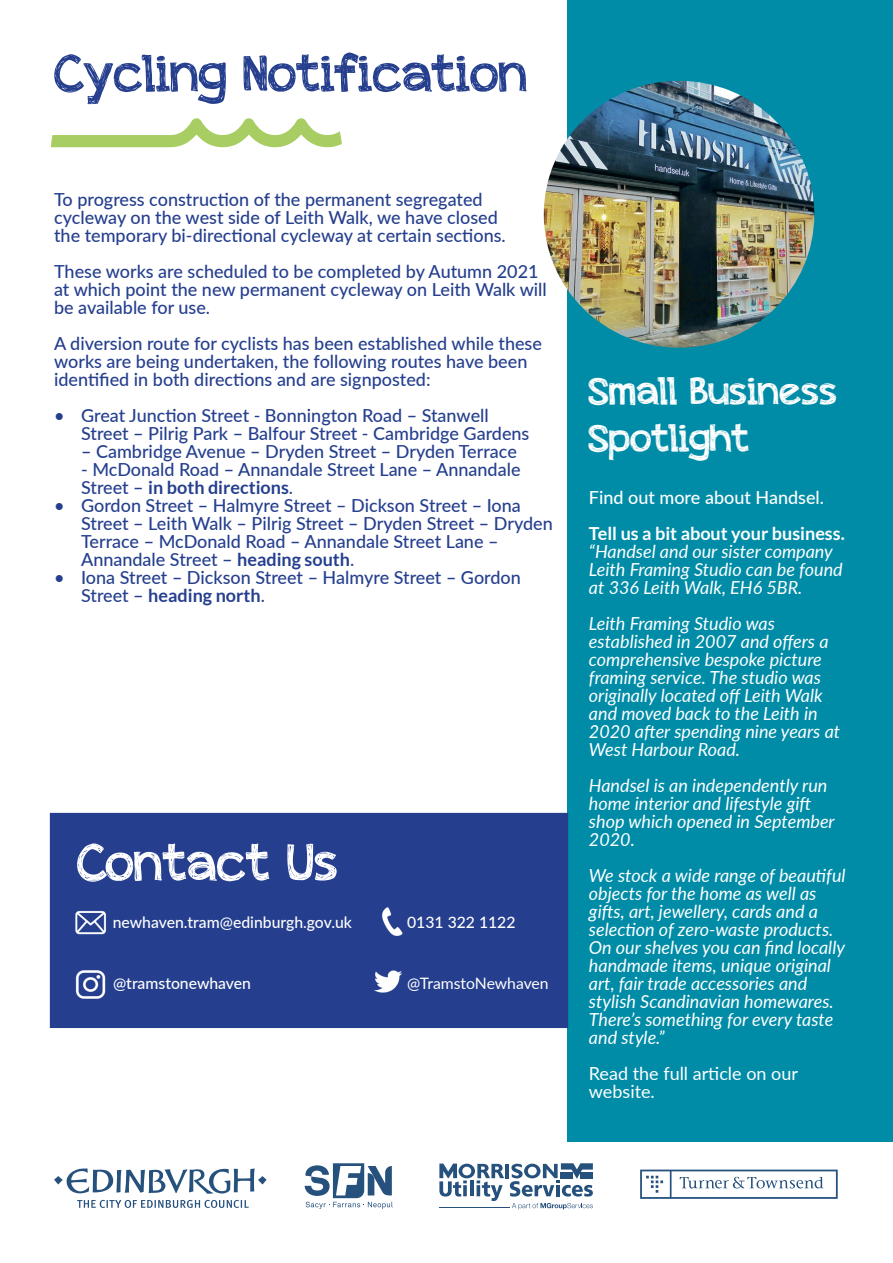
<style>
.page{position:relative;width:893px;height:1263px;background:#fff}
.page>*{position:absolute;margin:0;border:0;box-sizing:border-box;transform-origin:0 0}
.t1{font:52.5px "appleberry";color:#253f8e}
.t2{font:52.5px "appleberry";color:#fff}
.t3{font:39px/46.8px "appleberry";color:#fff}
.t4{font:500 18px/18px "Lato";color:#253f8e}
.t5{font:italic 18px/18px "Lato";color:#fff}
.t6{font:18px/18px "Lato";color:#fff}
.t7{font:700 18px "Lato";color:#fff}
.t8{font:500 18px "Lato";color:#fff}
.t9{font:500 15.75px "Lato";color:#fff}
.t10{font:15.75px "Lato";letter-spacing:-.005em;color:#fff}
.s1{font-weight:700}
</style>
<div class="page">
<svg style="left:54px;top:1168px;width:213px;height:40px"></svg>
<svg style="left:305px;top:1163px;width:88px;height:46px"></svg>
<hr style="left:506px;top:1164px;width:3px;height:14px;background:#26517d">
<svg style="left:510px;top:1163px;width:83px;height:33px"></svg>
<svg style="left:439px;top:1163px;width:65px;height:38px"></svg>
<svg style="left:512px;top:1203px;width:81px;height:6px"></svg>
<hr style="left:439px;top:1208px;width:71px;height:1px;background:#26517d">
<svg style="left:640px;top:1169px;width:198px;height:30px"></svg>
<svg style="left:51px;top:118px;width:291px;height:29px"></svg>
<div style="left:568px;top:0;width:325px;height:1141px;background:#008ca7"></div>
<img style="left:544px;top:81px;width:270px;height:267px">
<div style="left:50px;top:813px;width:518px;height:215px;background:#253f8e"></div>
<img style="left:75px;top:910px;width:31px;height:24px">
<img style="left:75px;top:971px;width:31px;height:28px">
<img style="left:374px;top:971px;width:28px;height:21px">
<img style="left:382px;top:907px;width:21px;height:29px">
<h1 class="t1" style="left:54px;top:38px;width:475px">Cycling Notification</h1>
<p class="t4" style="left:54px;top:190px;width:453px">To progress construction of the permanent segregated cycleway on the west side of Leith Walk, we have closed the temporary bi-directional cycleway at certain sections.</p>
<p class="t4" style="left:54px;top:262px;width:494px">These works are scheduled to be completed by Autumn 2021 at which point the new permanent cycleway on Leith Walk will be available for use.</p>
<p class="t4" style="left:54px;top:334px;width:489px">A diversion route for cyclists has been established while these works are being undertaken, the following routes have been identified in both directions and are signposted:</p>
<p class="t4" style="left:81px;top:406px;width:450px;text-indent:-27px">• Great Junction Street - Bonnington Road – Stanwell<br>Street – Pilrig Park – Balfour Street - Cambridge Gardens</p>
<p class="t4" style="left:81px;top:442px;width:437px">– Cambridge Avenue – Dryden Street – Dryden Terrace</p>
<p class="t4" style="left:81px;top:460px;width:441px">- McDonald Road – Annandale Street Lane – Annandale<br>Street – <span class="s1">in both directions</span>.</p>
<p class="t4" style="left:81px;top:496px;width:473px;text-indent:-27px">• Gordon Street – Halmyre Street – Dickson Street – Iona Street – Leith Walk – Pilrig Street – Dryden Street – Dryden Terrace – McDonald Road – Annandale Street Lane – Annandale Street – <span class="s1">heading south</span>.</p>
<p class="t4" style="left:81px;top:568px;width:441px;text-indent:-27px">• Iona Street – Dickson Street – Halmyre Street – Gordon<br>Street – <span class="s1">heading north</span>.</p>
<h1 class="t2" style="left:77px;top:827px;width:263px">Contact Us</h1>
<p class="t9" style="left:113px;top:911px;width:241px">newhaven.tram@edinburgh.gov.uk</p>
<p class="t9" style="left:407px;top:911px;width:110px">0131 322 1122</p>
<p class="t9" style="left:113px;top:971px;width:139px">@tramstonewhaven</p>
<p class="t10" style="left:407px;top:972px;width:143px">@TramstoNewhaven</p>
<h2 class="t3" style="left:589px;top:367px;width:250px">Small Business<br>Spotlight</h2>
<p class="t8" style="left:589px;top:485px;width:237px">Find out more about Handsel.</p>
<p class="t7" style="left:589px;top:523px;width:257px">Tell us a bit about your business.</p>
<p class="t5" style="left:589px;top:542px;width:255px">“Handsel and our sister company<br>Leith Framing Studio can be found at 336 Leith Walk, EH6 5BR.</p>
<p class="t5" style="left:589px;top:614px;width:253px">Leith Framing Studio was established in 2007 and offers a comprehensive bespoke picture framing service. The studio was originally located off Leith Walk and moved back to the Leith in<br>2020 after spending nine years at<br>West Harbour Road.</p>
<p class="t5" style="left:589px;top:776px;width:247px">Handsel is an independently run home interior and lifestyle gift shop which opened in September<br>2020.</p>
<p class="t5" style="left:589px;top:866px;width:258px">We stock a wide range of beautiful objects for the home as well as gifts, art, jewellery, cards and a selection of zero-waste products.<br>On our shelves you can find locally handmade items, unique original art, fair trade accessories and stylish Scandinavian homewares.<br>There’s something for every taste and style.”</p>
<p class="t6" style="left:589px;top:1064px;width:211px">Read the full article on our website.</p>
</div>
